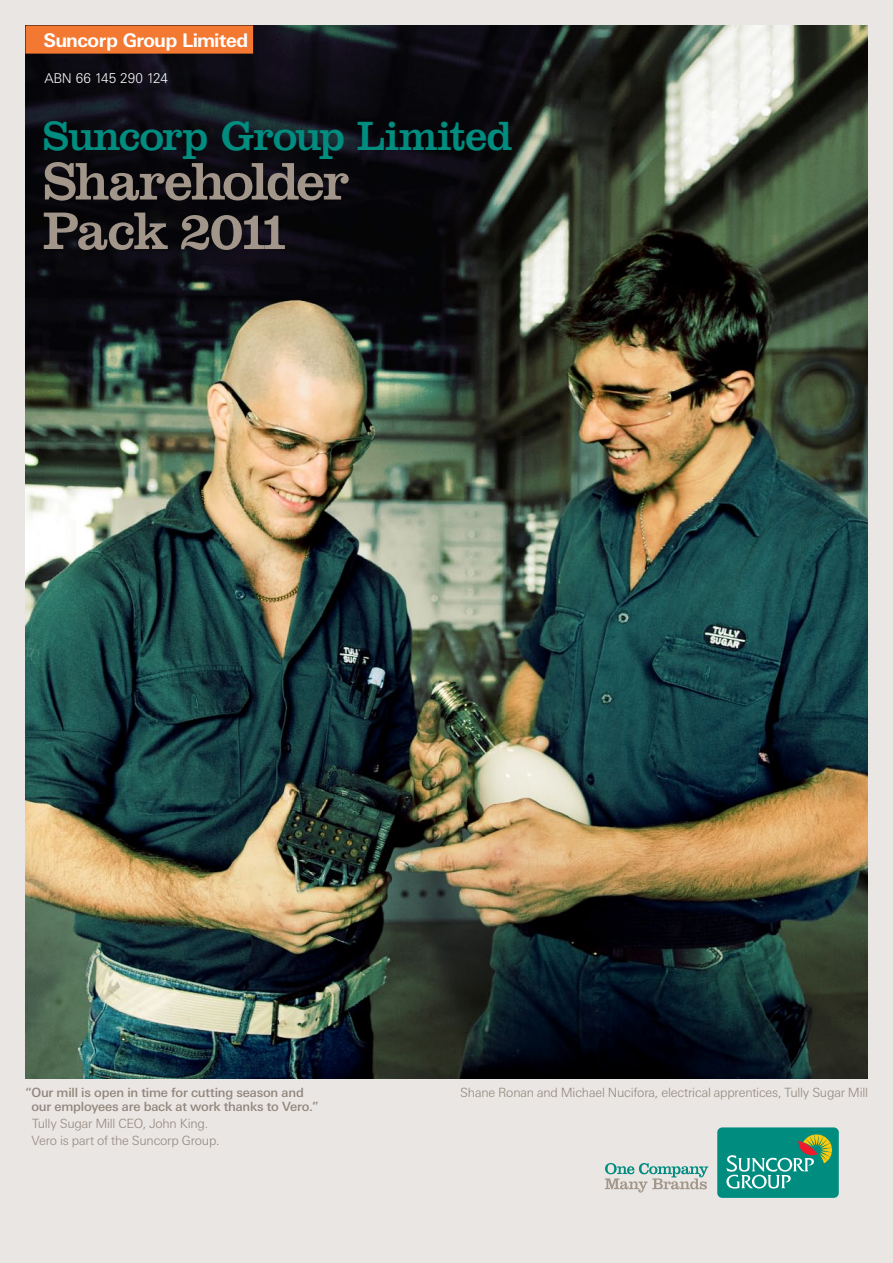
<style>
.page{position:relative;width:893px;height:1263px;background:#eae6e3}
.page>*{position:absolute;margin:0;border:0;box-sizing:border-box;transform-origin:0 0}
.t1{font:54.3px/49.5px "Clarendon BT";letter-spacing:-.055em;color:#a19689}
.t2{font:42px "Clarendon BT";letter-spacing:-.03em;color:#008c7f}
.t3{font:700 18.75px "LT Univers Basic";letter-spacing:-.03em;color:#fff}
.t4{font:300 13.5px "LT Univers Basic";letter-spacing:-.025em;color:#fff}
.t5{font:300 12.75px/17.1px "LT Univers Basic";letter-spacing:-.015em;color:#91867c}
.t6{font:500 12.75px/13.8px "LT Univers Basic";letter-spacing:-.015em;color:#91867c}
</style>
<div class="page">
<img style="left:26px;top:26px;width:841px;height:1053px">
<div style="left:717px;top:1127px;width:122px;height:71px;background:#008c7f;border-radius:5px"></div>
<svg style="left:726px;top:1134px;width:106px;height:54px"></svg>
<svg style="left:605px;top:1163px;width:103px;height:29px"></svg>
<div style="left:26px;top:25px;width:227px;height:29px;background:#f37932"></div>
<h3 class="t3" style="left:44px;top:29px;width:206px">Suncorp Group Limited</h3>
<p class="t4" style="left:45px;top:70px;width:125px">ABN 66 145 290 124</p>
<h2 class="t2" style="left:43px;top:110px;width:472px">Suncorp Group Limited</h2>
<h1 class="t1" style="left:43px;top:155px;width:309px">Shareholder<br>Pack 2011</h1>
<p class="t6" style="left:31px;top:1086px;width:289px;text-indent:-6px">“Our mill is open in time for cutting season and our employees are back at work thanks to Vero.”</p>
<p class="t5" style="left:32px;top:1115px;width:189px">Tully Sugar Mill CEO, John King.<br>Vero is part of the Suncorp Group.</p>
<p class="t5" style="left:460px;top:1084px;width:409px">Shane Ronan and Michael Nucifora, electrical apprentices, Tully Sugar Mill</p>
</div>
